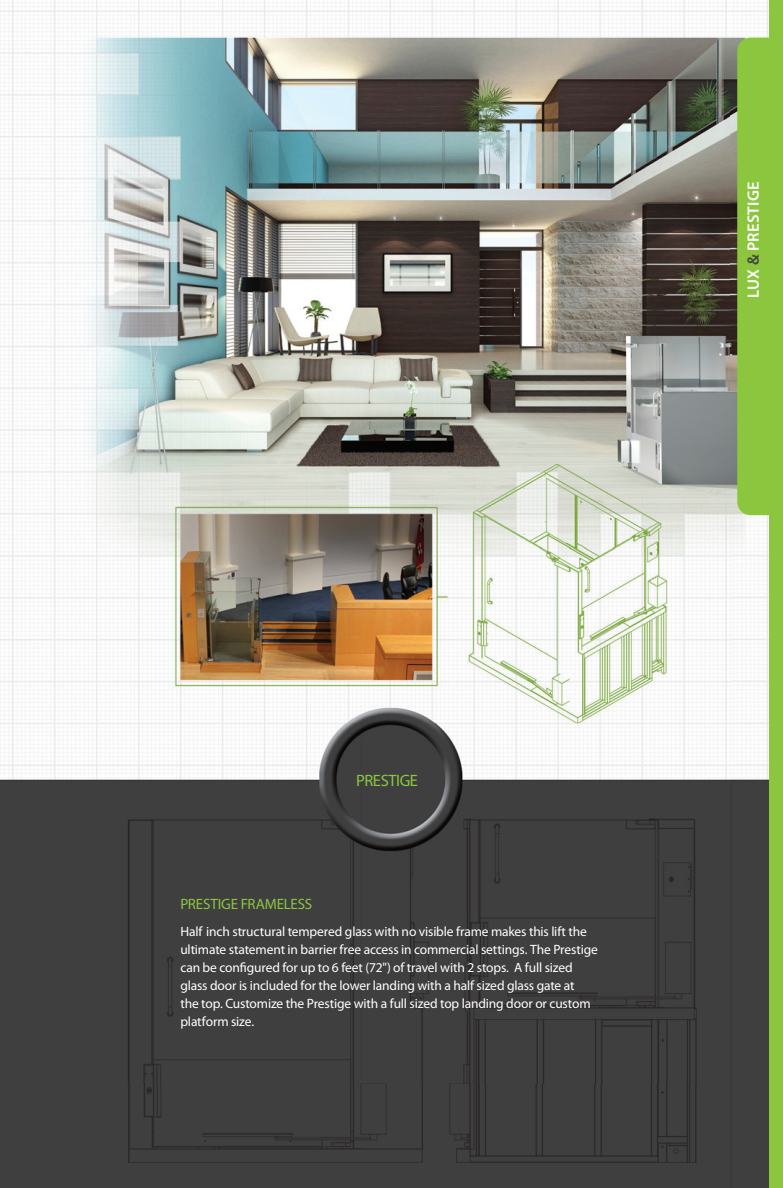
<style>
.page{position:relative;width:783px;height:1188px;background:#fff}
.page>*{position:absolute;margin:0;border:0;box-sizing:border-box;transform-origin:0 0}
.t1{font:600 16.5px "Myriad Pro";letter-spacing:.01em;color:#fff}
.t2{font:900 16.5px "Myriad Pro";letter-spacing:-.025em;color:#8bc63e}
.t3{font:900 15px "Myriad Pro";letter-spacing:-.01em;color:#8bc63e}
.t4{font:13.5px/18px "Myriad Pro";letter-spacing:-.01em;color:#fff}
.s1{color:#434343}
</style>
<div class="page">
<img style="left:0;top:0;width:770px;height:1188px">
<svg style="left:737px;top:38px;width:33px;height:477px;background:#8ac33f"></svg>
<div style="left:770px;top:0;width:13px;height:1188px;background:#8bc63e"></div>
<p class="t1" style="left:743px;top:298px;width:118px;rotate:-90deg">LUX <span class="s1">&amp;</span> PRESTIGE</p>
<p class="t2" style="left:356px;top:770px;width:63px">PRESTIGE</p>
<p class="t3" style="left:180px;top:895px;width:133px">PRESTIGE FRAMELESS</p>
<p class="t4" style="left:180px;top:923px;width:419px">Half inch structural tempered glass with no visible frame makes this lift the ultimate statement in barrier free access in commercial settings. The Prestige can be conÿgured for up to 6 feet (72") of travel with 2 stops. A full sized glass door is included for the lower landing with a half sized glass gate at<br>the top. Customize the Prestige with a full sized top landing door or custom platform size.</p>
</div>
